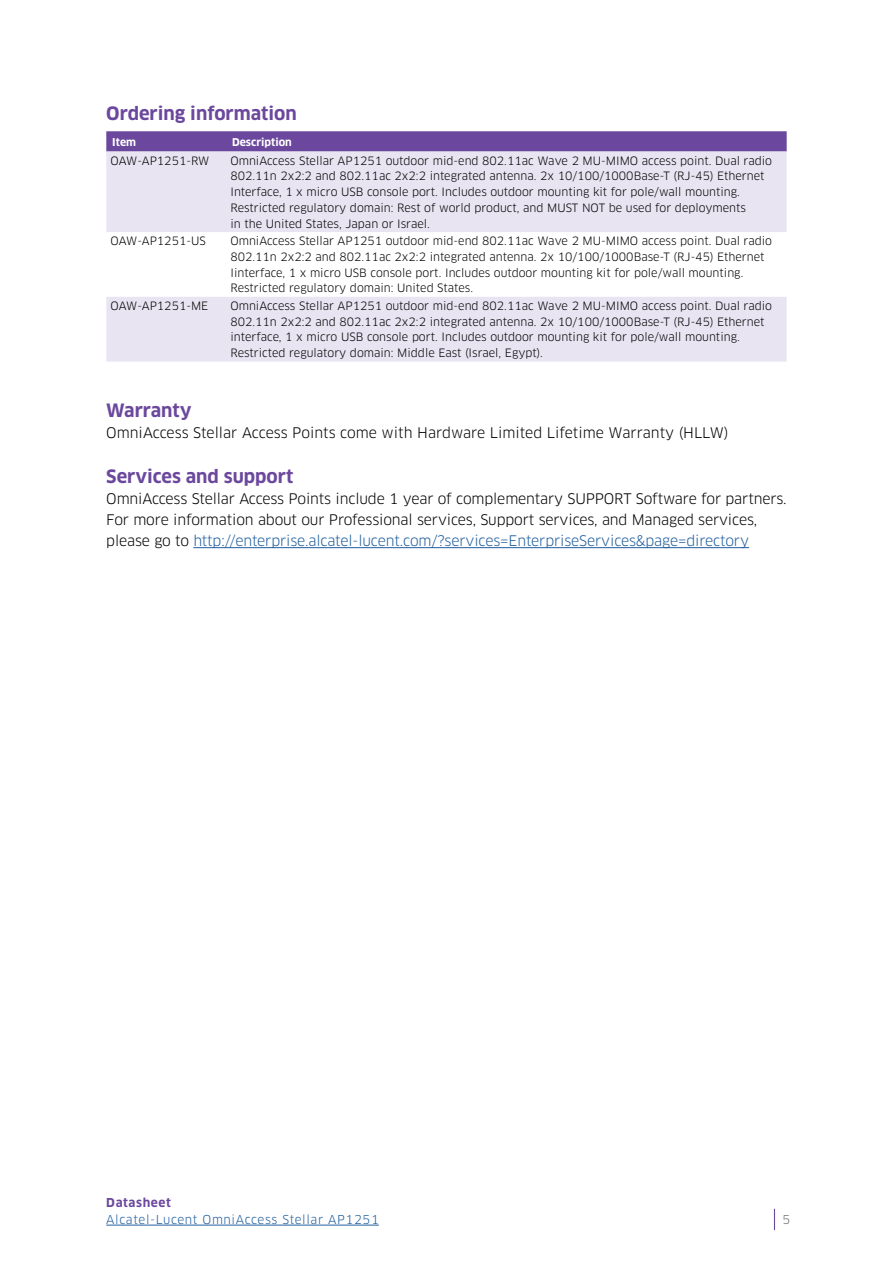
<style>
.page{position:relative;width:893px;height:1263px;background:#fff}
.page>*{position:absolute;margin:0;border:0;box-sizing:border-box;transform-origin:0 0}
.t1{font:700 18px "Clan OT";color:#6b489d}
.t2{font:14.25px/21px "Clan OT";letter-spacing:-.01em;color:#000}
.t3{font:12px "Clan OT";letter-spacing:.05em;color:#215e9e}
.t4{font:700 12px "Clan OT";letter-spacing:.05em;color:#6b489d}
.t5{font:12px "Clan OT";color:#6d6e71}
.t6{font:11.25px/15.8px "Clan OT";color:#000}
.t7{font:700 10.5px "Clan OT";color:#fff}
.s1{color:#215e9e}
</style>
<div class="page">
<svg style="left:774px;top:1209px;width:1px;height:21px"></svg>
<hr style="left:106px;top:1225px;width:273px;height:1px;background:#215e9e">
<hr style="left:193px;top:547px;width:556px;height:1px;background:#215e9e">
<svg style="left:106px;top:131px;width:681px;height:21px;background:#7150a1"></svg>
<svg style="left:106px;top:152px;width:681px;height:210px;fill:#e8e4f2"></svg>
<h1 class="t1" style="left:106px;top:103px;width:192px">Ordering information</h1>
<p class="t7" style="left:112px;top:136px;width:25px">Item</p>
<p class="t7" style="left:232px;top:136px;width:61px">Description</p>
<p class="t6" style="left:111px;top:153px;width:100px">OAW-AP1251-RW</p>
<p class="t6" style="left:230px;top:153px;width:543px">OmniAccess Stellar AP1251 outdoor mid-end 802.11ac Wave 2 MU-MIMO access point. Dual radio 802.11n 2x2:2 and 802.11ac 2x2:2 integrated antenna. 2x 10/100/1000Base-T (RJ-45) Ethernet Interface, 1 x micro USB console port. Includes outdoor mounting kit for pole/wall mounting.<br>Restricted regulatory domain: Rest of world product, and MUST NOT be used for deployments<br>in the United States, Japan or Israel.</p>
<p class="t6" style="left:111px;top:233px;width:97px">OAW-AP1251-US</p>
<p class="t6" style="left:230px;top:233px;width:543px">OmniAccess Stellar AP1251 outdoor mid-end 802.11ac Wave 2 MU-MIMO access point. Dual radio 802.11n 2x2:2 and 802.11ac 2x2:2 integrated antenna. 2x 10/100/1000Base-T (RJ-45) Ethernet Iinterface, 1 x micro USB console port. Includes outdoor mounting kit for pole/wall mounting.<br>Restricted regulatory domain: United States.</p>
<p class="t6" style="left:111px;top:298px;width:99px">OAW-AP1251-ME</p>
<p class="t6" style="left:230px;top:298px;width:543px">OmniAccess Stellar AP1251 outdoor mid-end 802.11ac Wave 2 MU-MIMO access point. Dual radio 802.11n 2x2:2 and 802.11ac 2x2:2 integrated antenna. 2x 10/100/1000Base-T (RJ-45) Ethernet interface, 1 x micro USB console port. Includes outdoor mounting kit for pole/wall mounting.<br>Restricted regulatory domain: Middle East (Israel, Egypt).</p>
<h1 class="t1" style="left:106px;top:400px;width:87px">Warranty</h1>
<p class="t2" style="left:106px;top:422px;width:624px">OmniAccess Stellar Access Points come with Hardware Limited Lifetime Warranty (HLLW)</p>
<h1 class="t1" style="left:106px;top:466px;width:189px">Services and support</h1>
<p class="t2" style="left:106px;top:488px;width:682px">OmniAccess Stellar Access Points include 1 year of complementary SUPPORT Software for partners.<br>For more information about our Professional services, Support services, and Managed services, please go to <span class="s1">http://enterprise.alcatel-lucent.com/?services=EnterpriseServices&amp;page=directory</span></p>
<p class="t4" style="left:106px;top:1196px;width:66px">Datasheet</p>
<p class="t3" style="left:106px;top:1212px;width:274px">Alcatel-Lucent OmniAccess Stellar AP1251</p>
<p class="t5" style="left:782px;top:1212px;width:9px">5</p>
</div>
